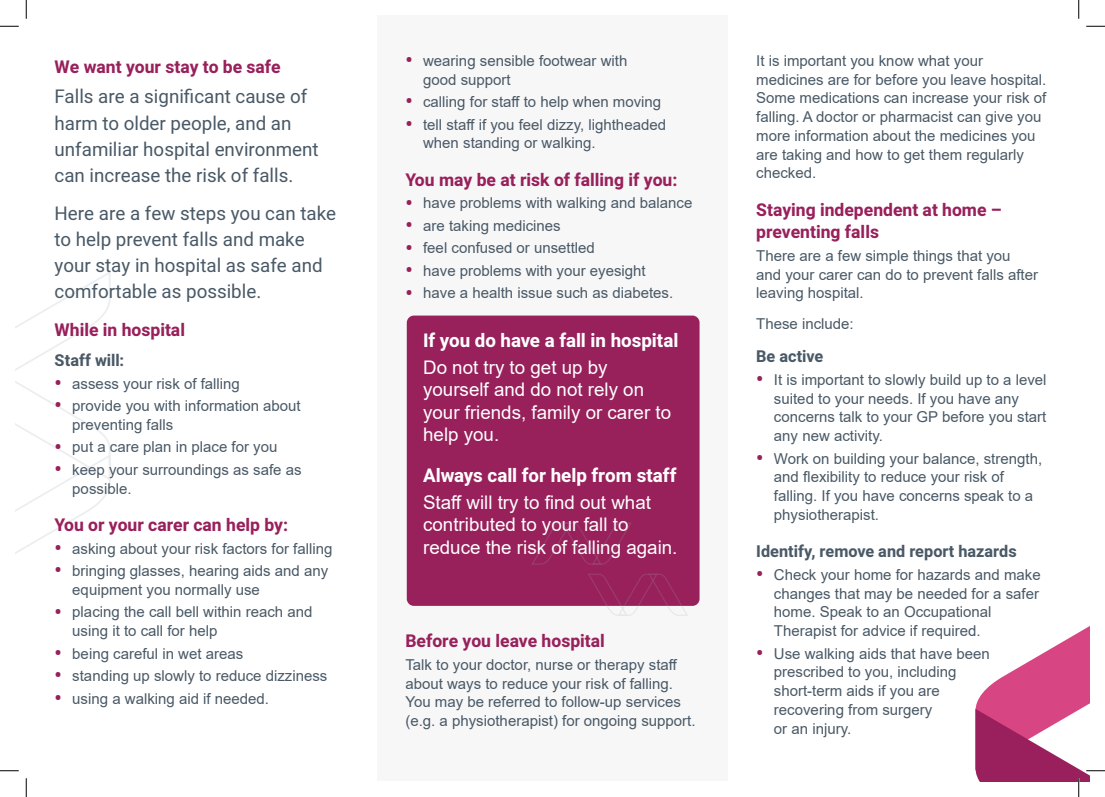
<style>
.page{position:relative;width:1105px;height:797px;background:#fff}
.page>*{position:absolute;margin:0;border:0;box-sizing:border-box;transform-origin:0 0}
.Introductory_text{font:18.75px/26.2px "Heebo";color:#495966}
.Body_copy{font:18.75px/22.5px "Arial";color:#fff}
.Sub_head_H2{font:700 18.75px "Heebo";letter-spacing:-.005em;color:#fff}
.Sub_head_H3{font:700 17.5px/22.5px "Heebo";color:#98205b}
.Sub_head_H2-2{font:700 16.25px "Heebo";color:#495966}
.Bullets{font:15px/18.8px "Arial";color:#495966}
.Body_copy-2{font:15px/18.8px "Arial";color:#495966}
.s1{font-family:"Heebo";font-weight:700;font-size:20px;color:#98205b}
</style>
<div class="page">
<div style="left:377px;top:16px;width:351px;height:765px;background:#f7f7f8"></div>
<svg style="left:16px;top:271px;width:95px;height:282px"></svg>
<div style="left:407px;top:315px;width:292px;height:291px;background:#98205b;border-radius:7px"></div>
<svg style="left:530px;top:522px;width:159px;height:94px"></svg>
<svg style="left:0;top:25px;width:19px;height:2px"></svg>
<svg style="left:1086px;top:25px;width:19px;height:2px"></svg>
<svg style="left:0;top:770px;width:19px;height:1px"></svg>
<svg style="left:25px;top:0;width:2px;height:19px"></svg>
<svg style="left:25px;top:778px;width:2px;height:19px"></svg>
<svg style="left:1078px;top:0;width:1px;height:19px"></svg>
<svg style="left:975px;top:626px;width:130px;height:171px"></svg>
<h3 class="Sub_head_H3" style="left:55px;top:56px;width:228px">We want your stay to be safe</h3>
<p class="Introductory_text" style="left:55px;top:84px;width:265px">Falls are a significant cause of harm to older people, and an unfamiliar hospital environment can increase the risk of falls.</p>
<p class="Introductory_text" style="left:55px;top:200px;width:283px">Here are a few steps you can take to help prevent falls and make your stay in hospital as safe and comfortable as possible.</p>
<h3 class="Sub_head_H3" style="left:55px;top:319px;width:132px">While in hospital</h3>
<h2 class="Sub_head_H2-2" style="left:55px;top:349px;width:71px">Staff will:</h2>
<p class="Bullets" style="left:55px;top:374px;width:187px"><span class="s1">•</span> assess your risk of falling</p>
<p class="Bullets" style="left:72px;top:396px;width:230px;text-indent:-18px"><span class="s1">•</span> provide you with information about preventing falls</p>
<p class="Bullets" style="left:55px;top:437px;width:224px"><span class="s1">•</span> put a care plan in place for you</p>
<p class="Bullets" style="left:72px;top:460px;width:231px;text-indent:-18px"><span class="s1">•</span> keep your surroundings as safe as possible.</p>
<h3 class="Sub_head_H3" style="left:55px;top:514px;width:235px">You or your carer can help by:</h3>
<p class="Bullets" style="left:55px;top:539px;width:279px"><span class="s1">•</span> asking about your risk factors for falling</p>
<p class="Bullets" style="left:72px;top:561px;width:257px;text-indent:-18px"><span class="s1">•</span> bringing glasses, hearing aids and any equipment you normally use</p>
<p class="Bullets" style="left:72px;top:602px;width:242px;text-indent:-18px"><span class="s1">•</span> placing the call bell within reach and using it to call for help</p>
<p class="Bullets" style="left:55px;top:644px;width:190px"><span class="s1">•</span> being careful in wet areas</p>
<p class="Bullets" style="left:55px;top:666px;width:274px"><span class="s1">•</span> standing up slowly to reduce dizziness</p>
<p class="Bullets" style="left:55px;top:689px;width:216px"><span class="s1">•</span> using a walking aid if needed.</p>
<p class="Bullets" style="left:423px;top:51px;width:206px;text-indent:-18px"><span class="s1">•</span> wearing sensible footwear with good support</p>
<p class="Bullets" style="left:405px;top:92px;width:257px"><span class="s1">•</span> calling for staff to help when moving</p>
<p class="Bullets" style="left:423px;top:115px;width:244px;text-indent:-18px"><span class="s1">•</span> tell staff if you feel dizzy, lightheaded when standing or walking.</p>
<h3 class="Sub_head_H3" style="left:405px;top:169px;width:273px">You may be at risk of falling if you:</h3>
<p class="Bullets" style="left:405px;top:194px;width:288px"><span class="s1">•</span> have problems with walking and balance</p>
<p class="Bullets" style="left:405px;top:216px;width:157px"><span class="s1">•</span> are taking medicines</p>
<p class="Bullets" style="left:405px;top:239px;width:191px"><span class="s1">•</span> feel confused or unsettled</p>
<p class="Bullets" style="left:405px;top:261px;width:242px"><span class="s1">•</span> have problems with your eyesight</p>
<p class="Bullets" style="left:405px;top:284px;width:269px"><span class="s1">•</span> have a health issue such as diabetes.</p>
<h2 class="Sub_head_H2" style="left:423px;top:327px;width:257px">If you do have a fall in hospital</h2>
<p class="Body_copy" style="left:423px;top:355px;width:249px">Do not try to get up by yourself and do not rely on your friends, family or carer to help you.</p>
<h2 class="Sub_head_H2" style="left:423px;top:462px;width:255px">Always call for help from staff</h2>
<p class="Body_copy" style="left:423px;top:490px;width:256px">Staff will try to find out what contributed to your fall to reduce the risk of falling again.</p>
<h3 class="Sub_head_H3" style="left:405px;top:630px;width:201px">Before you leave hospital</h3>
<p class="Body_copy-2" style="left:405px;top:655px;width:292px">Talk to your doctor, nurse or therapy staff about ways to reduce your risk of falling.<br>You may be referred to follow-up services (e.g. a physiotherapist) for ongoing support.</p>
<p class="Body_copy-2" style="left:756px;top:51px;width:292px">It is important you know what your medicines are for before you leave hospital.<br>Some medications can increase your risk of falling. A doctor or pharmacist can give you more information about the medicines you are taking and how to get them regularly checked.</p>
<h3 class="Sub_head_H3" style="left:756px;top:199px;width:247px">Staying independent at home – preventing falls</h3>
<p class="Body_copy-2" style="left:756px;top:246px;width:283px">There are a few simple things that you and your carer can do to prevent falls after leaving hospital.</p>
<p class="Body_copy-2" style="left:756px;top:314px;width:99px">These include:</p>
<h2 class="Sub_head_H2-2" style="left:756px;top:345px;width:69px">Be active</h2>
<p class="Bullets" style="left:774px;top:370px;width:274px;text-indent:-18px"><span class="s1">•</span> It is important to slowly build up to a level suited to your needs. If you have any concerns talk to your GP before you start any new activity.</p>
<p class="Bullets" style="left:774px;top:449px;width:270px;text-indent:-18px"><span class="s1">•</span> Work on building your balance, strength, and flexibility to reduce your risk of falling. If you have concerns speak to a physiotherapist.</p>
<h2 class="Sub_head_H2-2" style="left:756px;top:540px;width:262px">Identify, remove and report hazards</h2>
<p class="Bullets" style="left:774px;top:565px;width:268px;text-indent:-18px"><span class="s1">•</span> Check your home for hazards and make changes that may be needed for a safer home. Speak to an Occupational Therapist for advice if required.</p>
<p class="Bullets" style="left:774px;top:644px;width:217px;text-indent:-18px"><span class="s1">•</span> Use walking aids that have been prescribed to you, including short-term aids if you are recovering from surgery<br>or an injury.</p>
</div>
